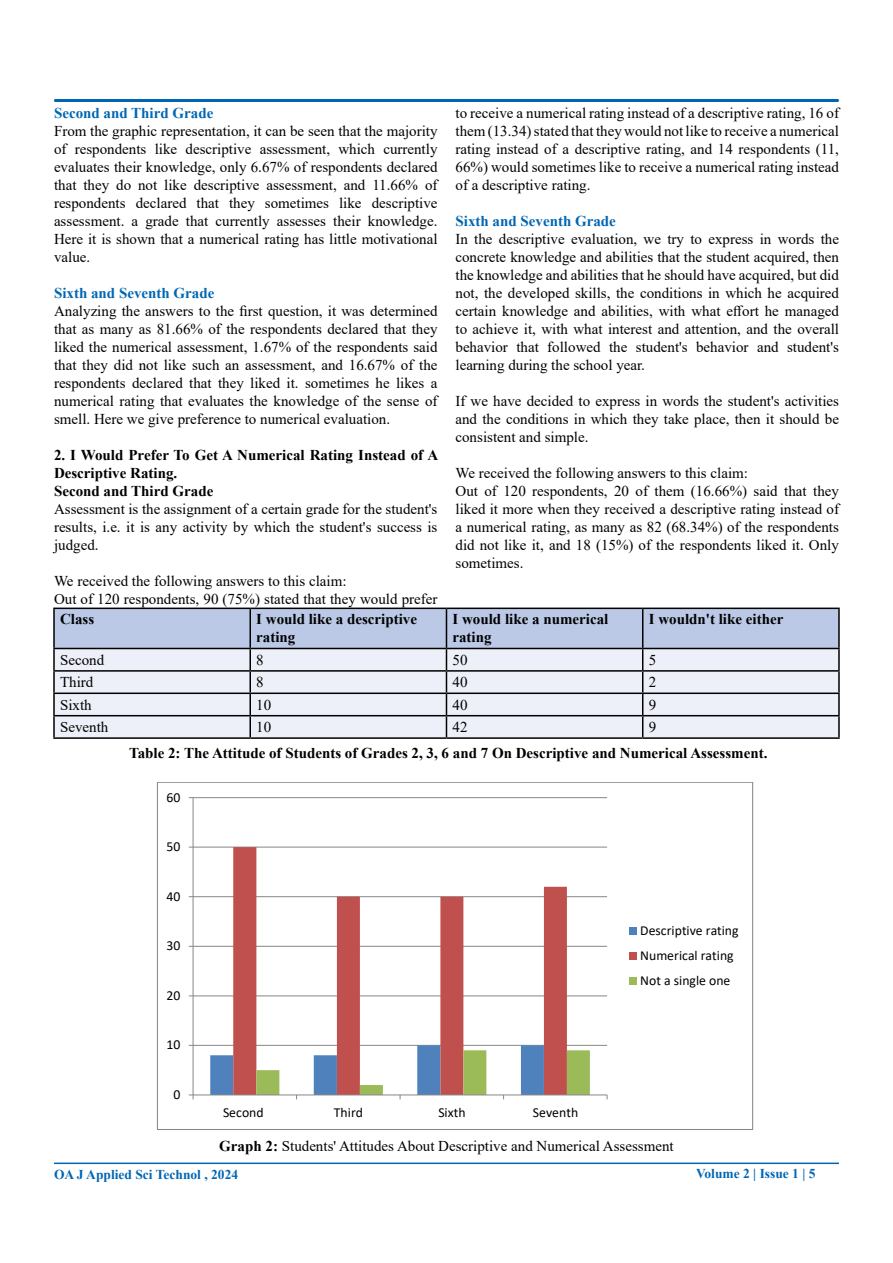
<style>
.page{position:relative;width:893px;height:1263px;background:#fff}
.page>*{position:absolute;margin:0;border:0;box-sizing:border-box;transform-origin:0 0}
.t1{font:15px/18px "Times New Roman";color:#000;text-align:justify}
.t2{font:700 15px/18px "Times New Roman";color:#000}
.t3{font:700 15px "Times New Roman";color:#0066b3}
.t4{font:13.8px "Calibri";color:#000}
.t5{font:13.65px/24.9px "Calibri";color:#000}
.t6{font:700 13.5px "Times New Roman";color:#0066b3}
.s1{font-weight:700}
</style>
<div class="page">
<div style="left:54px;top:99px;width:785px;height:3px;border:2px solid #0066b3"></div>
<hr style="left:54px;top:1162px;width:785px;height:2px;background:#0066b3">
<hr style="left:53px;top:608px;width:197px;height:1px;background:#000">
<hr style="left:53px;top:609px;width:2px;height:39px;background:#000">
<hr style="left:643px;top:608px;width:197px;height:1px;background:#000">
<hr style="left:838px;top:609px;width:2px;height:39px;background:#000">
<hr style="left:53px;top:648px;width:197px;height:1px;background:#000">
<hr style="left:53px;top:649px;width:2px;height:21px;background:#000">
<hr style="left:643px;top:648px;width:197px;height:1px;background:#000">
<hr style="left:838px;top:649px;width:2px;height:21px;background:#000">
<hr style="left:53px;top:670px;width:197px;height:2px;background:#000">
<hr style="left:53px;top:672px;width:2px;height:20px;background:#000">
<hr style="left:643px;top:670px;width:197px;height:2px;background:#000">
<hr style="left:838px;top:672px;width:2px;height:20px;background:#000">
<hr style="left:53px;top:692px;width:197px;height:2px;background:#000">
<hr style="left:53px;top:694px;width:2px;height:21px;background:#000">
<hr style="left:643px;top:692px;width:197px;height:2px;background:#000">
<hr style="left:838px;top:694px;width:2px;height:21px;background:#000">
<hr style="left:53px;top:715px;width:197px;height:1px;background:#000">
<hr style="left:53px;top:716px;width:2px;height:21px;background:#000">
<hr style="left:643px;top:715px;width:197px;height:1px;background:#000">
<svg style="left:54px;top:608px;width:785px;height:129px;background:#cfd5e4"></svg>
<hr style="left:838px;top:716px;width:2px;height:21px;background:#000">
<hr style="left:53px;top:737px;width:197px;height:2px;background:#000">
<hr style="left:250px;top:737px;width:196px;height:2px;background:#000">
<hr style="left:446px;top:737px;width:197px;height:2px;background:#000">
<hr style="left:643px;top:737px;width:197px;height:2px;background:#000">
<hr style="left:193px;top:1045px;width:414px;height:1px;background:#868686">
<hr style="left:193px;top:995px;width:414px;height:1px;background:#868686">
<hr style="left:193px;top:946px;width:414px;height:1px;background:#868686">
<hr style="left:193px;top:896px;width:414px;height:1px;background:#868686">
<hr style="left:193px;top:846px;width:414px;height:1px;background:#868686">
<hr style="left:193px;top:797px;width:414px;height:1px;background:#868686">
<svg style="left:233px;top:847px;width:334px;height:198px"></svg>
<hr style="left:193px;top:798px;width:1px;height:297px;background:#868686">
<hr style="left:193px;top:1094px;width:414px;height:1px;background:#868686">
<svg style="left:189px;top:1094px;width:5px;height:5px"></svg>
<svg style="left:210px;top:1045px;width:380px;height:54px"></svg>
<div style="left:629px;top:927px;width:8px;height:8px;background:#4f81bd"></div>
<div style="left:629px;top:952px;width:8px;height:8px;background:#c0504d"></div>
<div style="left:629px;top:977px;width:8px;height:8px;background:#9bbb59"></div>
<p class="t3" style="left:54px;top:102px;width:161px">Second and Third Grade</p>
<p class="t1" style="left:54px;top:122px;width:385px">From the graphic representation, it can be seen that the majority of respondents like descriptive assessment, which currently evaluates their knowledge, only 6.67% of respondents declared that they do not like descriptive assessment, and 11.66% of respondents declared that they sometimes like descriptive assessment. a grade that currently assesses their knowledge.<br>Here it is shown that a numerical rating has little motivational value.</p>
<p class="t3" style="left:54px;top:282px;width:162px">Sixth and Seventh Grade</p>
<p class="t1" style="left:54px;top:302px;width:385px">Analyzing the answers to the first question, it was determined that as many as 81.66% of the respondents declared that they liked the numerical assessment, 1.67% of the respondents said that they did not like such an assessment, and 16.67% of the respondents declared that they liked it. sometimes he likes a numerical rating that evaluates the knowledge of the sense of smell. Here we give preference to numerical evaluation.</p>
<p class="t2" style="left:54px;top:446px;width:386px">2. I Would Prefer To Get A Numerical Rating Instead of A<br>Descriptive Rating.<br>Second and Third Grade</p>
<p class="t1" style="left:54px;top:500px;width:385px">Assessment is the assignment of a certain grade for the student's results, i.e. it is any activity by which the student's success is judged.</p>
<p class="t1" style="left:54px;top:572px;width:385px">We received the following answers to this claim:<br>Out of 120 respondents, 90 (75%) stated that they would prefer</p>
<p class="t1" style="left:455px;top:104px;width:385px">to receive a numerical rating instead of a descriptive rating, 16 of them (13.34) stated that they would not like to receive a numerical rating instead of a descriptive rating, and 14 respondents (11, 66%) would sometimes like to receive a numerical rating instead of a descriptive rating.</p>
<p class="t3" style="left:455px;top:211px;width:162px">Sixth and Seventh Grade</p>
<p class="t1" style="left:455px;top:230px;width:385px">In the descriptive evaluation, we try to express in words the concrete knowledge and abilities that the student acquired, then the knowledge and abilities that he should have acquired, but did not, the developed skills, the conditions in which he acquired certain knowledge and abilities, with what effort he managed to achieve it, with what interest and attention, and the overall behavior that followed the student's behavior and student's learning during the school year.</p>
<p class="t1" style="left:455px;top:392px;width:385px">If we have decided to express in words the student's activities and the conditions in which they take place, then it should be consistent and simple.</p>
<p class="t1" style="left:455px;top:464px;width:385px;text-align:left">We received the following answers to this claim:<br>Out of 120 respondents, 20 of them (16.66%) said that they liked it more when they received a descriptive rating instead of a numerical rating, as many as 82 (68.34%) of the respondents did not like it, and 18 (15%) of the respondents liked it. Only sometimes.</p>
<p class="t2" style="left:60px;top:610px;width:36px">Class</p>
<p class="t2" style="left:256px;top:610px;width:162px">I would like a descriptive rating</p>
<p class="t2" style="left:452px;top:610px;width:157px">I would like a numerical rating</p>
<p class="t2" style="left:649px;top:610px;width:136px">I wouldn't like either</p>
<p class="t1" style="left:60px;top:650px;width:46px">Second</p>
<p class="t1" style="left:256px;top:650px;width:9px">8</p>
<p class="t1" style="left:452px;top:650px;width:16px">50</p>
<p class="t1" style="left:649px;top:650px;width:9px">5</p>
<p class="t1" style="left:60px;top:673px;width:35px">Third</p>
<p class="t1" style="left:256px;top:673px;width:9px">8</p>
<p class="t1" style="left:452px;top:673px;width:16px">40</p>
<p class="t1" style="left:649px;top:673px;width:9px">2</p>
<p class="t1" style="left:60px;top:695px;width:33px">Sixth</p>
<p class="t1" style="left:256px;top:695px;width:16px">10</p>
<p class="t1" style="left:452px;top:695px;width:16px">40</p>
<p class="t1" style="left:649px;top:695px;width:9px">9</p>
<p class="t1" style="left:60px;top:717px;width:50px">Seventh</p>
<p class="t1" style="left:256px;top:717px;width:16px">10</p>
<p class="t1" style="left:452px;top:717px;width:16px">42</p>
<p class="t1" style="left:649px;top:717px;width:9px">9</p>
<p class="t2" style="left:129px;top:744px;width:640px">Table 2: The Attitude of Students of Grades 2, 3, 6 and 7 On Descriptive and Numerical Assessment.</p>
<p class="t5" style="left:166px;top:784px;width:15px">60</p>
<p class="t5" style="left:166px;top:834px;width:15px">50</p>
<p class="t5" style="left:166px;top:883px;width:15px">40</p>
<p class="t5" style="left:166px;top:933px;width:15px">30</p>
<p class="t5" style="left:166px;top:982px;width:15px">20</p>
<p class="t5" style="left:166px;top:1032px;width:15px">10</p>
<p class="t4" style="left:173px;top:1085px;width:8px">0</p>
<p class="t5" style="left:223px;top:1099px;width:42px">Second</p>
<p class="t5" style="left:334px;top:1099px;width:31px">Third</p>
<p class="t5" style="left:438px;top:1099px;width:29px">Sixth</p>
<p class="t5" style="left:533px;top:1099px;width:47px">Seventh</p>
<p class="t5" style="left:640px;top:917px;width:100px">Descriptive rating<br>Numerical rating<br>Not a single one</p>
<p class="t1" style="left:219px;top:1136px;width:456px"><span class="s1">Graph 2:</span> Students' Attitudes About Descriptive and Numerical Assessment</p>
<p class="t6" style="left:54px;top:1164px;width:186px">OA J Applied Sci Technol , 2024</p>
<p class="t6" style="left:696px;top:1163px;width:121px">Volume 2 | Issue 1 | 5</p>
</div>
